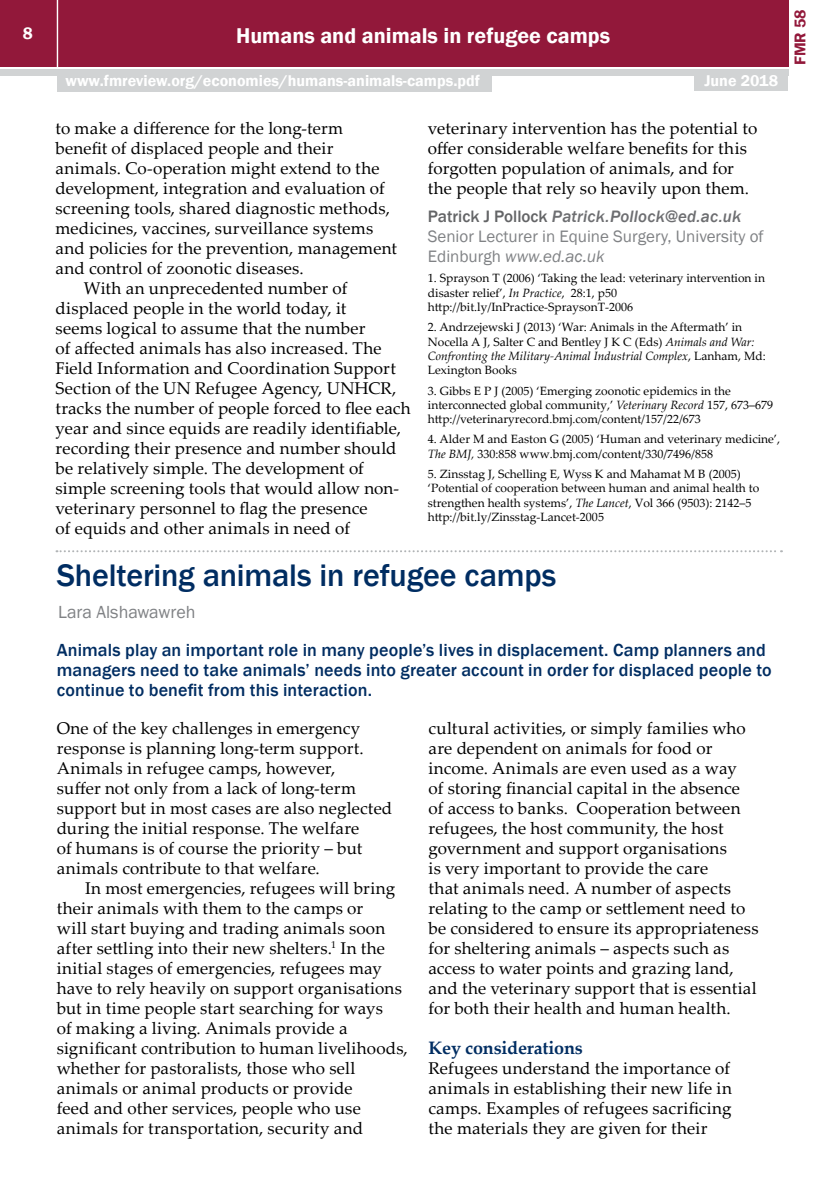
<style>
.page{position:relative;width:840px;height:1191px;background:#fff}
.page>*{position:absolute;margin:0;border:0;box-sizing:border-box;transform-origin:0 0}
.t1{font:500 32px "Franklin Gothic";letter-spacing:-.005em;color:#002d62}
.t2{font:600 22px "Franklin Gothic";color:#fff}
.t3{font:500 18px/20px "Franklin Gothic";letter-spacing:.01em;color:#002d62}
.t4{font:700 18px "Palatino Linotype";letter-spacing:-.01em;color:#002d62}
.t5{font:18px "Franklin Gothic";color:#808285}
.t6{font:17px/20px "Palatino Linotype";letter-spacing:.01em;color:#000}
.t7{font:17px/20px "Franklin Gothic";color:#808285}
.t8{font:600 17px "Franklin Gothic";color:#fff}
.t9{font:600 16px "Franklin Gothic";color:#fff}
.t10{font:600 16px "Franklin Gothic";color:#92183a}
.t11{font:12px/14.4px "Palatino Linotype";color:#000}
.s1{font-weight:500;color:#636466}
.s2{font-weight:500;font-style:italic;color:#6d6e71}
.s3{font-style:italic}
</style>
<div class="page">
<div style="left:0;top:0;width:787px;height:66px;background:#92183a"></div>
<div style="left:0;top:69px;width:787px;height:6px;background:#d1d3d4"></div>
<hr style="left:57px;top:0;width:1px;height:67px;background:#fff">
<div style="left:694px;top:73px;width:93px;height:18px;background:#d1d3d4"></div>
<div style="left:57px;top:74px;width:434px;height:18px;background:#d1d3d4"></div>
<svg style="left:56px;top:550px;width:725px;height:2px"></svg>
<p class="t8" style="left:23px;top:23px;width:11px">8</p>
<p class="t2" style="left:236px;top:22px;width:375px">Humans and animals in refugee camps</p>
<p class="t9" style="left:65px;top:71px;width:415px">www.fmreview.org/economies/humans-animals-camps.pdf</p>
<p class="t9" style="left:704px;top:71px;width:75px">June 2018</p>
<p class="t6" style="left:55px;top:117px;width:289px">to make a difference for the long-term</p>
<p class="t6" style="left:55px;top:137px;width:279px">benefit of displaced people and their</p>
<p class="t6" style="left:55px;top:157px;width:325px">animals. Co-operation might extend to the</p>
<p class="t6" style="left:55px;top:177px;width:331px">development, integration and evaluation of</p>
<p class="t6" style="left:55px;top:197px;width:336px">screening tools, shared diagnostic methods,</p>
<p class="t6" style="left:55px;top:217px;width:319px">medicines, vaccines, surveillance systems</p>
<p class="t6" style="left:55px;top:237px;width:343px">and policies for the prevention, management</p>
<p class="t6" style="left:55px;top:257px;width:249px">and control of zoonotic diseases.</p>
<p class="t6" style="left:84px;top:277px;width:265px">With an unprecedented number of</p>
<p class="t6" style="left:55px;top:297px;width:292px">displaced people in the world today, it</p>
<p class="t6" style="left:55px;top:317px;width:311px">seems logical to assume that the number</p>
<p class="t6" style="left:55px;top:337px;width:327px">of affected animals has also increased. The</p>
<p class="t6" style="left:55px;top:357px;width:342px">Field Information and Coordination Support</p>
<p class="t6" style="left:55px;top:377px;width:342px">Section of the UN Refugee Agency, UNHCR,</p>
<p class="t6" style="left:55px;top:397px;width:356px">tracks the number of people forced to flee each</p>
<p class="t6" style="left:55px;top:417px;width:347px">year and since equids are readily identifiable,</p>
<p class="t6" style="left:55px;top:437px;width:342px">recording their presence and number should</p>
<p class="t6" style="left:55px;top:457px;width:310px">be relatively simple. The development of</p>
<p class="t6" style="left:55px;top:477px;width:345px">simple screening tools that would allow non-</p>
<p class="t6" style="left:55px;top:497px;width:313px">veterinary personnel to flag the presence</p>
<p class="t6" style="left:55px;top:517px;width:296px">of equids and other animals in need of</p>
<p class="t6" style="left:427px;top:117px;width:331px">veterinary intervention has the potential to offer considerable welfare benefits for this forgotten population of animals, and for the people that rely so heavily upon them.</p>
<p class="t7" style="left:427px;top:207px;width:337px"><span class="s1">Patrick J Pollock</span> <span class="s2">Patrick.Pollock@ed.ac.uk<br></span>Senior Lecturer in Equine Surgery, University of<br>Edinburgh <span class="s3">www.ed.ac.uk</span></p>
<p class="t11" style="left:427px;top:271px;width:338px">1. Sprayson T (2006) ‘Taking the lead: veterinary intervention in disaster relief’, <span class="s3">In Practice</span>, 28:1, p50 http://bit.ly/InPractice-SpraysonT-2006</p>
<p class="t11" style="left:427px;top:319px;width:339px">2. Andrzejewski J (2013) ‘War: Animals in the Aftermath’ in Nocella A J, Salter C and Bentley J K C (Eds) <span class="s3">Animals and War:<br>Confronting the Military-Animal Industrial Complex</span>, Lanham, Md:<br>Lexington Books</p>
<p class="t11" style="left:427px;top:383px;width:346px">3. Gibbs E P J (2005) ‘Emerging zoonotic epidemics in the interconnected global community,’ <span class="s3">Veterinary Record</span> 157, 673–679 http://veterinaryrecord.bmj.com/content/157/22/673</p>
<p class="t11" style="left:427px;top:432px;width:354px">4. Alder M and Easton G (2005) ‘Human and veterinary medicine’,<br><span class="s3">The BMJ,</span> 330:858 www.bmj.com/content/330/7496/858</p>
<p class="t11" style="left:427px;top:466px;width:333px">5. Zinsstag J, Schelling E, Wyss K and Mahamat M B (2005) ‘Potential of cooperation between human and animal health to strengthen health systems’, <span class="s3">The Lancet</span>, Vol 366 (9503): 2142–5 http://bit.ly/Zinsstag-Lancet-2005</p>
<h1 class="t1" style="left:57px;top:555px;width:501px">Sheltering animals in refugee camps</h1>
<p class="t5" style="left:58px;top:600px;width:139px">Lara Alshawawreh</p>
<p class="t3" style="left:57px;top:640px;width:716px">Animals play an important role in many people’s lives in displacement. Camp planners and managers need to take animals’ needs into greater account in order for displaced people to continue to benefit from this interaction.</p>
<p class="t6" style="left:57px;top:717px;width:337px">One of the key challenges in emergency response is planning long-term support.<br>Animals in refugee camps, however,<br>suffer not only from a lack of long-term support but in most cases are also neglected during the initial response. The welfare<br>of humans is of course the priority – but animals contribute to that welfare.</p>
<p class="t6" style="left:57px;top:877px;width:352px;text-indent:28px">In most emergencies, refugees will bring their animals with them to the camps or<br>will start buying and trading animals soon after settling into their new shelters.<sup>1</sup> In the initial stages of emergencies, refugees may have to rely heavily on support organisations but in time people start searching for ways<br>of making a living. Animals provide a significant contribution to human livelihoods, whether for pastoralists, those who sell animals or animal products or provide<br>feed and other services, people who use animals for transportation, security and</p>
<p class="t6" style="left:428px;top:717px;width:331px">cultural activities, or simply families who are dependent on animals for food or income. Animals are even used as a way<br>of storing financial capital in the absence of access to banks. Cooperation between refugees, the host community, the host government and support organisations<br>is very important to provide the care<br>that animals need. A number of aspects relating to the camp or settlement need to be considered to ensure its appropriateness for sheltering animals – aspects such as access to water points and grazing land, and the veterinary support that is essential for both their health and human health.</p>
<p class="t4" style="left:428px;top:1035px;width:156px">Key considerations</p>
<p class="t6" style="left:428px;top:1057px;width:305px;text-align:justify">Refugees understand the importance of animals in establishing their new life in camps. Examples of refugees sacrificing the materials they are given for their</p>
<p class="t10" style="left:789px;top:65px;width:57px;rotate:-90deg">FMR 58</p>
</div>
